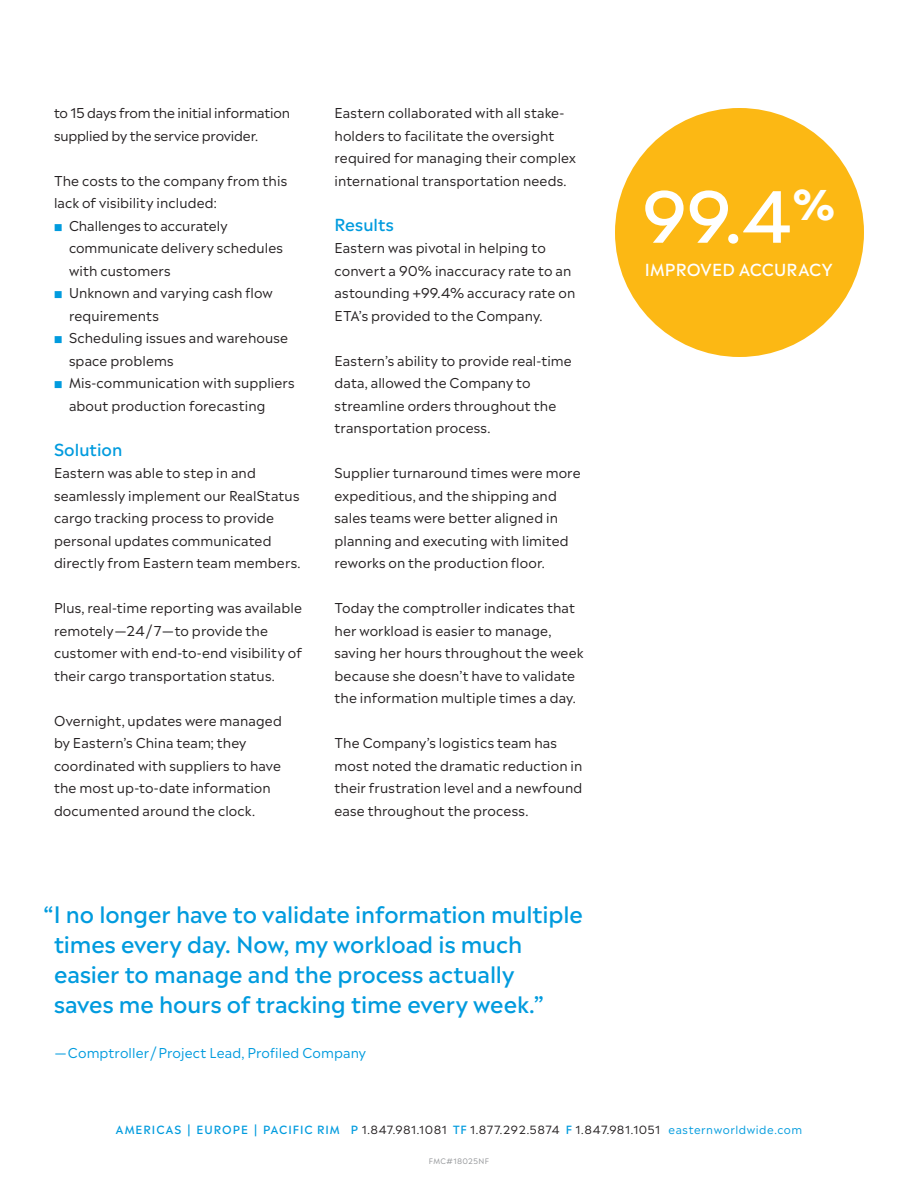
<style>
.page{position:relative;width:918px;height:1188px;background:#fff}
.page>*{position:absolute;margin:0;border:0;box-sizing:border-box;transform-origin:0 0}
.t1{font:500 69.75px "Madera";color:#fff}
.t2{font:500 22.5px/30px "Madera";letter-spacing:-.005em;color:#009bde}
.t3{font:500 16.5px "Madera";letter-spacing:.005em;color:#fff}
.t4{font:500 16.5px "Madera";color:#009bde}
.t5{font:13.5px/22.5px "Madera";letter-spacing:.01em;color:#231f20}
.t6{font:13.5px/22.5px "Madera";letter-spacing:-.015em;color:#231f20}
.t7{font:13.5px "Madera";letter-spacing:.01em;color:#009bde}
.t8{font:11.25px "Madera";letter-spacing:.045em;color:#231f20}
.t9{font:7.5px "Madera";letter-spacing:.04em;color:#939598}
.s1{color:#009bde}
.s2{font-weight:500;color:#009bde}
</style>
<div class="page">
<div style="left:615px;top:108px;width:249px;height:249px;background:#fcb814;border-radius:50%"></div>
<p class="t6" style="left:54px;top:100px;width:237px">to 15 days from the initial information supplied by the service provider.</p>
<p class="t5" style="left:54px;top:168px;width:235px">The costs to the company from this lack of visibility included:</p>
<p class="t5" style="left:69px;top:213px;width:215px;text-indent:-15px"><span class="s1">■</span> Challenges to accurately communicate delivery schedules with customers</p>
<p class="t5" style="left:69px;top:280px;width:205px;text-indent:-15px"><span class="s1">■</span> Unknown and varying cash flow requirements</p>
<p class="t5" style="left:69px;top:325px;width:221px;text-indent:-15px"><span class="s1">■</span> Scheduling issues and warehouse space problems</p>
<p class="t5" style="left:69px;top:370px;width:227px;text-indent:-15px"><span class="s1">■</span> Mis-communication with suppliers about production forecasting</p>
<p class="t4" style="left:54px;top:435px;width:70px">Solution</p>
<p class="t5" style="left:54px;top:460px;width:248px">Eastern was able to step in and seamlessly implement our RealStatus cargo tracking process to provide personal updates communicated directly from Eastern team members.</p>
<p class="t5" style="left:54px;top:595px;width:250px">Plus, real-time reporting was available remotely —24/ 7—to provide the customer with end-to-end visibility of their cargo transportation status.</p>
<p class="t5" style="left:54px;top:708px;width:229px">Overnight, updates were managed by Eastern’s China team; they coordinated with suppliers to have the most up-to-date information documented around the clock.</p>
<p class="t5" style="left:335px;top:100px;width:243px">Eastern collaborated with all stake&shy;holders to facilitate the oversight required for managing their complex international transportation needs.</p>
<p class="t4" style="left:334px;top:210px;width:61px">Results</p>
<p class="t5" style="left:334px;top:235px;width:242px">Eastern was pivotal in helping to convert a 90% inaccuracy rate to an astounding +99.4% accuracy rate on ETA’s provided to the Company.</p>
<p class="t5" style="left:334px;top:348px;width:239px">Eastern’s ability to provide real-time data, allowed the Company to streamline orders throughout the transportation process.</p>
<p class="t5" style="left:334px;top:460px;width:248px">Supplier turnaround times were more expeditious, and the shipping and sales teams were better aligned in planning and executing with limited reworks on the production floor.</p>
<p class="t5" style="left:334px;top:595px;width:250px">Today the comptroller indicates that her workload is easier to manage, saving her hours throughout the week because she doesn’t have to validate the information multiple times a day.</p>
<p class="t5" style="left:334px;top:730px;width:249px">The Company’s logistics team has most noted the dramatic reduction in their frustration level and a newfound ease throughout the process.</p>
<h2 class="t2" style="left:54px;top:897px;width:530px;text-indent:-11px">“I no longer have to validate information multiple times every day. Now, my workload is much easier to manage and the process actually<br>saves me hours of tracking time every week.”</h2>
<p class="t7" style="left:56px;top:1042px;width:312px">— Comptroller/ Project Lead, Profiled Company</p>
<h1 class="t1" style="left:642px;top:156px;width:195px">99.4<sup>%</sup></h1>
<p class="t3" style="left:645px;top:255px;width:189px">IMPROVED ACCURACY</p>
<p class="t8" style="left:116px;top:1120px;width:688px"><span class="s2">AMERICAS | EUROPE | PACIFIC RIM P</span> 1.847.981.1081 <span class="s2">TF</span> 1.877.292.5874 <span class="s2">F</span> 1.847.981.1051 <span class="s1">easternworldwide.com</span></p>
<p class="t9" style="left:429px;top:1155px;width:62px">FMC#18025NF</p>
</div>
